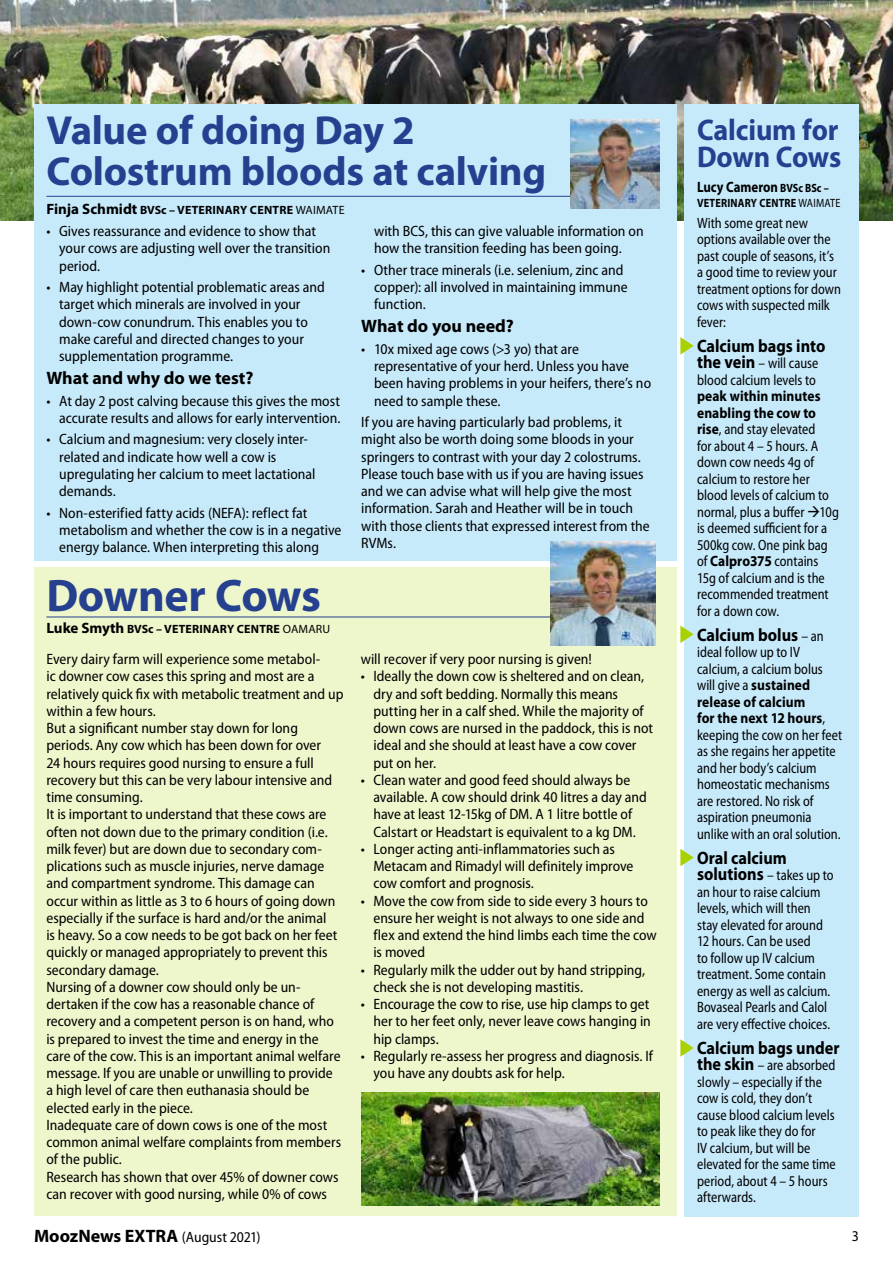
<style>
.page{position:relative;width:893px;height:1263px;background:#fff}
.page>*{position:absolute;margin:0;border:0;box-sizing:border-box;transform-origin:0 0}
.t1{font:700 45.9px "Myriad Pro";letter-spacing:-.01em;color:#25408f}
.t2{font:700 40.65px/40.7px "Myriad Pro";letter-spacing:-.01em;color:#25408f}
.t3{font:700 30px/27px "Myriad Pro";letter-spacing:-.005em;color:#25408f;scale:.94 1}
.t4{font:700 18px "Myriad Pro";color:#000}
.t5{font:700 18px "Myriad Pro";color:#000;scale:.9 1}
.t6{font:semi-condensed 15px/17.2px "Myriad Pro";color:#000}
.t7{font:semi-condensed 15px/16.5px "Myriad Pro";color:#000;scale:.9 1}
.t8{font:700 15px "Myriad Pro";color:#000;scale:.86 1}
.t9{font:700 12px "Myriad Pro";letter-spacing:.02em;color:#000}
.t10{font:700 12px "Myriad Pro";letter-spacing:.02em;color:#000;scale:.86 1}
.s1{font-size:15px}
.s2{font-weight:400}
.s3{font-size:12px}
.s4{font-weight:700;font-stretch:normal;font-size:18px}
.s5{font-weight:700;font-stretch:normal}
.s6{font-weight:400;font-stretch:semi-condensed;font-size:15px}
</style>
<div class="page">
<img style="left:0;top:0;width:893px;height:221px">
<div style="left:34px;top:104px;width:642px;height:456px;background:#c7eafb"></div>
<div style="left:685px;top:104px;width:174px;height:1112px;background:#c7eafb"></div>
<div style="left:34px;top:568px;width:642px;height:648px;background:#eef6cc"></div>
<img style="left:361px;top:1092px;width:298px;height:114px">
<hr style="left:46px;top:196px;width:543px;height:1px;background:#25408f">
<hr style="left:46px;top:617px;width:543px;height:1px;background:#25408f">
<img style="left:570px;top:120px;width:89px;height:88px">
<img style="left:551px;top:541px;width:104px;height:105px">
<svg style="left:680px;top:337px;width:14px;height:18px"></svg>
<svg style="left:680px;top:625px;width:14px;height:18px"></svg>
<svg style="left:680px;top:849px;width:14px;height:17px"></svg>
<svg style="left:680px;top:1039px;width:14px;height:18px"></svg>
<h2 class="t2" style="left:46px;top:109px;width:501px">Value of doing Day 2<br>Colostrum bloods at calving</h2>
<p class="t9" style="left:46px;top:202px;width:300px"><span class="s1">Finja Schmidt</span> BVSc – VETERINARY CENTRE <span class="s2">WAIMATE</span></p>
<p class="t6" style="left:59px;top:223px;width:273px;text-indent:-13px">• Gives reassurance and evidence to show that your cows are adjusting well over the transition period.</p>
<p class="t6" style="left:59px;top:279px;width:267px;text-indent:-13px">• May highlight potential problematic areas and target which minerals are involved in your down-cow conundrum. This enables you to make careful and directed changes to your supplementation programme.</p>
<p class="t4" style="left:46px;top:366px;width:209px">What and why do we test?</p>
<p class="t6" style="left:46px;top:392px;width:295px;text-align:right">• At day 2 post calving because this gives the most accurate results and allows for early intervention.</p>
<p class="t6" style="left:59px;top:431px;width:258px;text-indent:-13px">• Calcium and magnesium: very closely inter&shy;related and indicate how well a cow is upregulating her calcium to meet lactational demands.</p>
<p class="t6" style="left:59px;top:504px;width:284px;text-indent:-13px">• Non-esterified fatty acids (NEFA): reflect fat metabolism and whether the cow is in a negative energy balance. When interpreting this along</p>
<h1 class="t1" style="left:46px;top:565px;width:276px">Downer Cows</h1>
<p class="t9" style="left:46px;top:621px;width:285px"><span class="s1">Luke Smyth</span> BVSc – VETERINARY CENTRE <span class="s2">OAMARU</span></p>
<p class="t6" style="left:374px;top:223px;width:271px">with BCS, this can give valuable information on how the transition feeding has been going.</p>
<p class="t6" style="left:374px;top:262px;width:255px;text-indent:-13px">• Other trace minerals (i.e. selenium, zinc and copper): all involved in maintaining immune function.</p>
<p class="t4" style="left:361px;top:315px;width:154px">What do you need?</p>
<p class="t6" style="left:374px;top:341px;width:279px;text-indent:-13px">• 10x mixed age cows (&gt;3 yo) that are representative of your herd. Unless you have been having problems in your heifers, there’s no need to sample these.</p>
<p class="t6" style="left:361px;top:414px;width:290px">If you are having particularly bad problems, it might also be worth doing some bloods in your springers to contrast with your day 2 colostrums.<br>Please touch base with us if you are having issues and we can advise what will help give the most information. Sarah and Heather will be in touch with those clients that expressed interest from the RVMs.</p>
<p class="t6" style="left:46px;top:651px;width:299px">Every dairy farm will experience some metabol-<br>ic downer cow cases this spring and most are a relatively quick fix with metabolic treatment and up within a few hours.<br>But a significant number stay down for long periods. Any cow which has been down for over<br>24 hours requires good nursing to ensure a full recovery but this can be very labour intensive and time consuming.<br>It is important to understand that these cows are often not down due to the primary condition (i.e. milk fever) but are down due to secondary com&shy;plications such as muscle injuries, nerve damage and compartment syndrome. This damage can occur within as little as 3 to 6 hours of going down especially if the surface is hard and/or the animal<br>is heavy. So a cow needs to be got back on her feet quickly or managed appropriately to prevent this secondary damage.<br>Nursing of a downer cow should only be un&shy;dertaken if the cow has a reasonable chance of recovery and a competent person is on hand, who is prepared to invest the time and energy in the care of the cow. This is an important animal welfare message. If you are unable or unwilling to provide<br>a high level of care then euthanasia should be elected early in the piece.<br>Inadequate care of down cows is one of the most common animal welfare complaints from members of the public.<br>Research has shown that over 45% of downer cows can recover with good nursing, while 0% of cows</p>
<p class="t6" style="left:361px;top:651px;width:233px">will recover if very poor nursing is given!</p>
<p class="t6" style="left:373px;top:668px;width:281px;text-indent:-13px">• Ideally the down cow is sheltered and on clean, dry and soft bedding. Normally this means putting her in a calf shed. While the majority of down cows are nursed in the paddock, this is not ideal and she should at least have a cow cover put on her.</p>
<p class="t6" style="left:373px;top:771px;width:275px;text-indent:-13px">• Clean water and good feed should always be available. A cow should drink 40 litres a day and have at least 12-15kg of DM. A 1 litre bottle of Calstart or Headstart is equivalent to a kg DM.</p>
<p class="t6" style="left:373px;top:840px;width:262px;text-indent:-13px">• Longer acting anti-inflammatories such as<br>Metacam and Rimadyl will definitely improve cow comfort and prognosis.</p>
<p class="t6" style="left:373px;top:892px;width:285px;text-indent:-13px">• Move the cow from side to side every 3 hours to ensure her weight is not always to one side and flex and extend the hind limbs each time the cow is moved</p>
<p class="t6" style="left:373px;top:961px;width:273px;text-indent:-13px">• Regularly milk the udder out by hand stripping, check she is not developing mastitis.</p>
<p class="t6" style="left:373px;top:996px;width:279px;text-align:justify;text-indent:-13px">• Encourage the cow to rise, use hip clamps to get her to her feet only, never leave cows hanging in hip clamps.</p>
<p class="t6" style="left:373px;top:1047px;width:281px;text-indent:-13px">• Regularly re-assess her progress and diagnosis. If you have any doubts ask for help.</p>
<h3 class="t3" style="left:697px;top:116px;width:155px">Calcium for<br>Down Cows</h3>
<p class="t8" style="left:697px;top:177px;width:155px">Lucy Cameron <span class="s3">BVSc BSc –</span></p>
<p class="t10" style="left:697px;top:195px;width:168px">VETERINARY CENTRE <span class="s2">WAIMATE</span></p>
<p class="t7" style="left:697px;top:215px;width:162px">With some great new options available over the past couple of seasons, it’s a good time to review your treatment options for down cows with suspected milk fever:</p>
<p class="t5" style="left:697px;top:334px;width:144px">Calcium bags into</p>
<p class="t7" style="left:697px;top:355px;width:136px"><span class="s4">the vein</span> – will cause blood calcium levels to</p>
<p class="t7" style="left:697px;top:388px;width:159px"><span class="s5">peak within minutes enabling the cow to rise</span>, and stay elevated<br>for about 4 – 5 hours. A down cow needs 4g of calcium to restore her blood levels of calcium to normal, plus a buffer →10g is deemed sufficient for a<br>500kg cow. One pink bag of <span class="s5">Calpro375</span> contains<br>15g of calcium and is the recommended treatment for a down cow.</p>
<p class="t5" style="left:697px;top:623px;width:142px">Calcium bolus <span class="s6">– an</span></p>
<p class="t7" style="left:697px;top:644px;width:163px">ideal follow up to IV calcium, a calcium bolus will give a <span class="s5">sustained release of calcium<br>for the next 12 hours</span>, keeping the cow on her feet as she regains her appetite and her body’s calcium homeostatic mechanisms are restored. No risk of aspiration pneumonia unlike with an oral solution.</p>
<p class="t5" style="left:697px;top:846px;width:101px">Oral calcium</p>
<p class="t7" style="left:697px;top:867px;width:153px"><span class="s4">solutions</span> – takes up to an hour to raise calcium levels, which will then stay elevated for around<br>12 hours. Can be used<br>to follow up IV calcium treatment. Some contain energy as well as calcium.<br>Bovaseal Pearls and Calol are very effective choices.</p>
<p class="t5" style="left:697px;top:1036px;width:160px">Calcium bags under</p>
<p class="t7" style="left:697px;top:1057px;width:156px"><span class="s4">the skin</span> – are absorbed slowly – especially if the cow is cold, they don’t cause blood calcium levels to peak like they do for<br>IV calcium, but will be elevated for the same time period, about 4 – 5 hours afterwards.</p>
<p class="t4" style="left:34px;top:1224px;width:228px">MoozNews EXTRA <span class="s6">(August 2021)</span></p>
<p class="t6" style="left:852px;top:1227px;width:9px">3</p>
</div>
